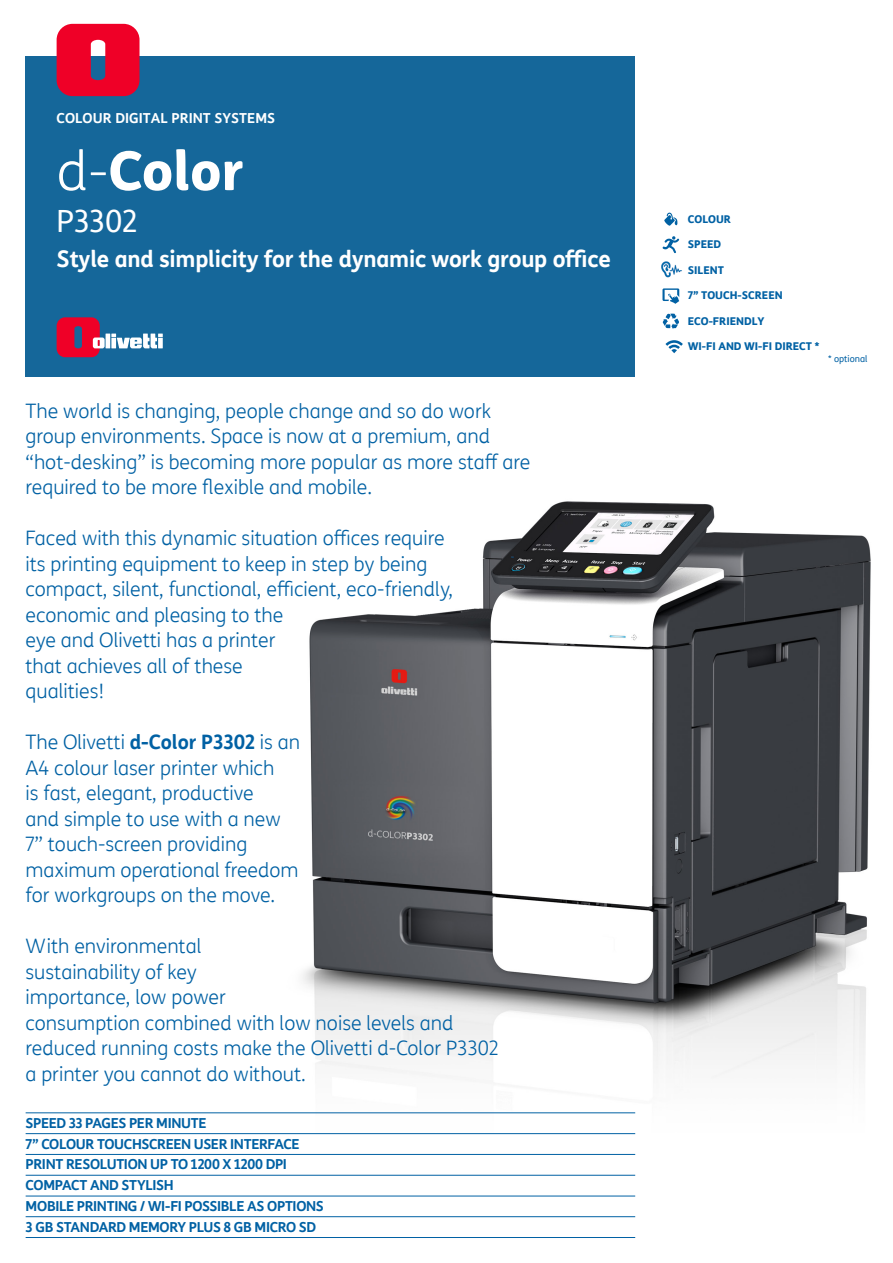
<style>
.page{position:relative;width:893px;height:1263px;background:#fff}
.page>*{position:absolute;margin:0;border:0;box-sizing:border-box;transform-origin:0 0}
.t1{font:800 54px "TIM Sans";color:#fff}
.t2{font:30px "TIM Sans";color:#fff}
.t3{font:700 22.5px "TIM Sans";letter-spacing:-.01em;color:#fff}
.t4{font:300 19.5px/25.5px "TIM Sans";color:#0161a4}
.t5{font:700 13.5px "TIM Sans";letter-spacing:-.025em;color:#0161a4}
.Normale{font:700 13.5px "TIM Sans";color:#fff}
.t6{font:800 10.5px "TIM Sans";color:#0161a4}
.t7{font:9px "TIM Sans";color:#0161a4}
.s1{font-weight:300}
.s2{font-weight:700}
</style>
<div class="page">
<img style="left:261px;top:501px;width:610px;height:675px">
<hr style="left:26px;top:1196px;width:609px;height:1px;background:#0161a4">
<hr style="left:26px;top:1112px;width:609px;height:1px;background:#0161a4">
<hr style="left:26px;top:1133px;width:609px;height:1px;background:#0161a4">
<hr style="left:26px;top:1154px;width:609px;height:1px;background:#0161a4">
<hr style="left:26px;top:1175px;width:609px;height:1px;background:#0161a4">
<div style="left:26px;top:56px;width:609px;height:320px;background:#15679a"></div>
<svg style="left:663px;top:314px;width:16px;height:15px"></svg>
<svg style="left:662px;top:288px;width:17px;height:16px"></svg>
<svg style="left:663px;top:236px;width:16px;height:17px"></svg>
<svg style="left:57px;top:317px;width:48px;height:40px"></svg>
<hr style="left:106px;top:334px;width:4px;height:14px;background:#fff">
<svg style="left:111px;top:334px;width:52px;height:14px"></svg>
<div style="left:158px;top:338px;width:5px;height:10px;background:#fff"></div>
<svg style="left:57px;top:24px;width:83px;height:72px;background:#df163b"></svg>
<svg style="left:664px;top:213px;width:14px;height:13px"></svg>
<svg style="left:665px;top:340px;width:18px;height:13px"></svg>
<img style="left:661px;top:261px;width:21px;height:17px">
<hr style="left:26px;top:1237px;width:609px;height:1px;background:#0161a4">
<hr style="left:26px;top:1216px;width:609px;height:1px;background:#0161a4">
<p class="Normale" style="left:57px;top:107px;width:220px">COLOUR DIGITAL PRINT SYSTEMS</p>
<p class="t1" style="left:57px;top:128px;width:188px"><span class="s1">d-</span>Color</p>
<p class="t2" style="left:57px;top:201px;width:83px">P3302</p>
<p class="t3" style="left:57px;top:242px;width:556px">Style and simplicity for the dynamic work group office</p>
<p class="t4" style="left:26px;top:397px;width:506px">The world is changing, people change and so do work group environments. Space is now at a premium, and “hot-desking” is becoming more popular as more staff are required to be more flexible and mobile.</p>
<p class="t4" style="left:26px;top:525px;width:429px">Faced with this dynamic situation offices require its printing equipment to keep in step by being compact, silent, functional, efficient, eco-friendly, economic and pleasing to the<br>eye and Olivetti has a printer<br>that achieves all of these<br>qualities!</p>
<p class="t4" style="left:26px;top:729px;width:276px">The Olivetti <span class="s2">d-Color P3302</span> is an<br>A4 colour laser printer which<br>is fast, elegant, productive<br>and simple to use with a new<br>7” touch-screen providing maximum operational freedom for workgroups on the move.</p>
<p class="t4" style="left:26px;top:933px;width:475px">With environmental<br>sustainability of key<br>importance, low power<br>consumption combined with low noise levels and reduced running costs make the Olivetti d-Color P3302</p>
<p class="t4" style="left:26px;top:1060px;width:282px">a printer you cannot do without.</p>
<p class="t5" style="left:26px;top:1113px;width:182px">SPEED 33 PAGES PER MINUTE</p>
<p class="t5" style="left:26px;top:1133px;width:276px">7” COLOUR TOUCHSCREEN USER INTERFACE</p>
<p class="t5" style="left:26px;top:1154px;width:263px">PRINT RESOLUTION UP TO 1200 X 1200 DPI</p>
<p class="t5" style="left:26px;top:1175px;width:150px">COMPACT AND STYLISH</p>
<p class="t5" style="left:26px;top:1196px;width:300px">MOBILE PRINTING / WI-FI POSSIBLE AS OPTIONS</p>
<p class="t5" style="left:26px;top:1216px;width:292px">3 GB STANDARD MEMORY PLUS 8 GB MICRO SD</p>
<p class="t6" style="left:688px;top:211px;width:45px">COLOUR</p>
<p class="t6" style="left:688px;top:236px;width:35px">SPEED</p>
<p class="t6" style="left:688px;top:262px;width:38px">SILENT</p>
<p class="t6" style="left:688px;top:287px;width:96px">7” TOUCH-SCREEN</p>
<p class="t6" style="left:688px;top:313px;width:78px">ECO-FRIENDLY</p>
<p class="t6" style="left:688px;top:338px;width:133px">WI-FI AND WI-FI DIRECT *</p>
<p class="t7" style="left:828px;top:352px;width:41px">* optional</p>
</div>
